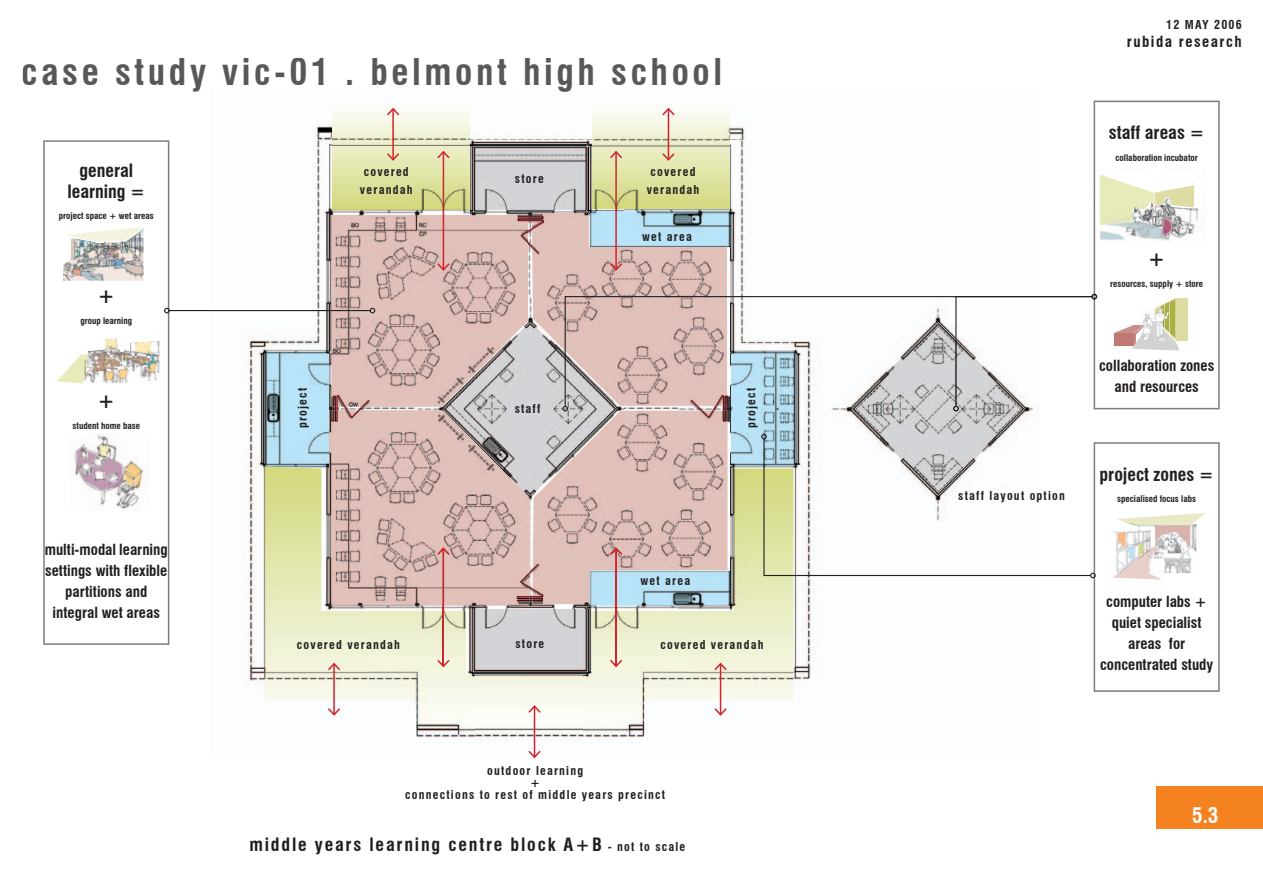
<style>
.page{position:relative;width:1263px;height:893px;background:#fff}
.page>*{position:absolute;margin:0;border:0;box-sizing:border-box;transform-origin:0 0}
.t1{font:700 condensed 36px "Swiss 721 BT";letter-spacing:.1em;color:#57585a}
.t2{font:700 condensed 21px "Swiss 721 BT";color:#fff}
.t3{font:700 condensed 21px "Swiss 721 BT";color:#231f20}
.t4{font:700 condensed 18px "Swiss 721 BT";letter-spacing:.1em;color:#231f20}
.t5{font:700 condensed 18px/21px "Swiss 721 BT";color:#231f20;text-align:center}
.t6{font:700 condensed 15px/21px "Swiss 721 BT";color:#231f20;text-align:center}
.t7{font:700 condensed 15px "Swiss 721 BT";letter-spacing:.1em;color:#231f20}
.t8{font:700 condensed 12px/18px "Swiss 721 BT";letter-spacing:.1em;color:#231f20;text-align:center}
.t9{font:700 condensed 9px "Swiss 721 BT";color:#231f20}
.s1{font-size:12px}
</style>
<div class="page">
<div style="left:1157px;top:787px;width:106px;height:42px;background:#f58220"></div>
<img style="left:210px;top:110px;width:155px;height:579px">
<img style="left:470px;top:112px;width:275px;height:28px">
<img style="left:470px;top:140px;width:155px;height:76px">
<img style="left:729px;top:140px;width:302px;height:551px">
<img style="left:365px;top:210px;width:105px;height:5px">
<img style="left:625px;top:209px;width:104px;height:39px">
<img style="left:528px;top:248px;width:4px;height:47px">
<img style="left:678px;top:407px;width:51px;height:59px">
<img style="left:370px;top:407px;width:48px;height:3px">
<img style="left:625px;top:407px;width:53px;height:4px">
<img style="left:522px;top:498px;width:51px;height:111px">
<img style="left:441px;top:322px;width:177px;height:176px">
<img style="left:263px;top:352px;width:65px;height:113px">
<img style="left:732px;top:407px;width:65px;height:58px">
<img style="left:590px;top:212px;width:140px;height:34px">
<div style="left:476px;top:609px;width:106px;height:52px;background:#d3d4d7"></div>
<img style="left:331px;top:215px;width:197px;height:192px">
<img style="left:264px;top:466px;width:106px;height:236px">
<img style="left:688px;top:466px;width:105px;height:241px">
<img style="left:370px;top:606px;width:106px;height:132px">
<img style="left:582px;top:604px;width:106px;height:134px">
<img style="left:475px;top:661px;width:107px;height:88px">
<img style="left:333px;top:110px;width:137px;height:100px">
<img style="left:593px;top:112px;width:137px;height:97px">
<img style="left:532px;top:213px;width:195px;height:193px">
<hr style="left:615px;top:548px;width:2px;height:118px;background:#d1232a">
<svg style="left:608px;top:658px;width:16px;height:10px"></svg>
<hr style="left:443px;top:548px;width:1px;height:118px;background:#d1232a">
<svg style="left:436px;top:658px;width:15px;height:10px"></svg>
<hr style="left:615px;top:152px;width:2px;height:118px;background:#d1232a">
<svg style="left:608px;top:150px;width:16px;height:10px"></svg>
<svg style="left:608px;top:262px;width:16px;height:10px"></svg>
<hr style="left:443px;top:152px;width:1px;height:118px;background:#d1232a">
<svg style="left:436px;top:150px;width:15px;height:10px"></svg>
<svg style="left:436px;top:262px;width:15px;height:10px"></svg>
<img style="left:329px;top:410px;width:201px;height:196px">
<img style="left:499px;top:467px;width:31px;height:31px">
<svg style="left:437px;top:547px;width:13px;height:59px"></svg>
<img style="left:532px;top:411px;width:195px;height:193px">
<svg style="left:610px;top:547px;width:12px;height:23px"></svg>
<svg style="left:333px;top:395px;width:15px;height:15px"></svg>
<svg style="left:358px;top:400px;width:12px;height:10px"></svg>
<img style="left:332px;top:410px;width:28px;height:12px">
<img style="left:696px;top:407px;width:33px;height:15px">
<img style="left:701px;top:411px;width:26px;height:11px">
<img style="left:530px;top:569px;width:2px;height:32px">
<img style="left:517px;top:572px;width:13px;height:30px">
<img style="left:532px;top:564px;width:11px;height:37px">
<img style="left:528px;top:216px;width:4px;height:32px">
<img style="left:517px;top:215px;width:11px;height:29px">
<img style="left:532px;top:216px;width:12px;height:39px">
<hr style="left:720px;top:664px;width:1px;height:51px;background:#d1232a">
<svg style="left:713px;top:661px;width:15px;height:11px"></svg>
<svg style="left:714px;top:707px;width:13px;height:9px"></svg>
<hr style="left:333px;top:664px;width:2px;height:51px;background:#d1232a">
<svg style="left:326px;top:661px;width:16px;height:11px"></svg>
<svg style="left:328px;top:707px;width:13px;height:9px"></svg>
<hr style="left:534px;top:706px;width:1px;height:51px;background:#d1232a">
<svg style="left:527px;top:704px;width:15px;height:10px"></svg>
<svg style="left:528px;top:749px;width:13px;height:10px"></svg>
<hr style="left:668px;top:109px;width:1px;height:51px;background:#d1232a">
<svg style="left:661px;top:107px;width:15px;height:10px"></svg>
<svg style="left:661px;top:152px;width:15px;height:10px"></svg>
<hr style="left:392px;top:109px;width:2px;height:51px;background:#d1232a">
<svg style="left:385px;top:107px;width:16px;height:10px"></svg>
<svg style="left:385px;top:152px;width:16px;height:10px"></svg>
<svg style="left:43px;top:140px;width:126px;height:505px"></svg>
<div style="left:1094px;top:442px;width:126px;height:250px;border:2px solid #7a7e81"></div>
<img style="left:69px;top:434px;width:80px;height:76px">
<svg style="left:57px;top:328px;width:102px;height:55px"></svg>
<img style="left:63px;top:265px;width:80px;height:16px">
<svg style="left:61px;top:224px;width:85px;height:41px"></svg>
<img style="left:1112px;top:524px;width:84px;height:49px">
<svg style="left:1118px;top:533px;width:8px;height:13px"></svg>
<svg style="left:1139px;top:543px;width:4px;height:3px"></svg>
<svg style="left:1117px;top:513px;width:89px;height:10px"></svg>
<img style="left:1126px;top:523px;width:68px;height:3px">
<img style="left:1155px;top:525px;width:35px;height:21px">
<svg style="left:1113px;top:573px;width:49px;height:7px"></svg>
<img style="left:1119px;top:546px;width:39px;height:27px">
<img style="left:559px;top:89px;width:12px;height:3px">
<img style="left:472px;top:145px;width:117px;height:65px">
<hr style="left:169px;top:310px;width:201px;height:1px;background:#231f20">
<svg style="left:164px;top:308px;width:6px;height:5px"></svg>
<svg style="left:370px;top:308px;width:5px;height:5px"></svg>
<svg style="left:564px;top:295px;width:389px;height:112px"></svg>
<svg style="left:562px;top:406px;width:6px;height:5px"></svg>
<svg style="left:763px;top:438px;width:329px;height:139px"></svg>
<svg style="left:1090px;top:573px;width:6px;height:5px"></svg>
<svg style="left:761px;top:434px;width:6px;height:5px"></svg>
<img style="left:850px;top:322px;width:176px;height:174px">
<svg style="left:953px;top:101px;width:267px;height:310px"></svg>
<p class="t1" style="left:21px;top:50px;width:702px">case study vic-01 . belmont high school</p>
<p class="t5" style="left:67px;top:159px;width:79px">general learning =</p>
<p class="t9" style="left:59px;top:210px;width:97px">project space + wet areas</p>
<p class="t3" style="left:98px;top:283px;width:19px">+</p>
<p class="t9" style="left:80px;top:315px;width:53px">group learning</p>
<p class="t3" style="left:98px;top:388px;width:19px">+</p>
<p class="t9" style="left:73px;top:420px;width:69px">student home base</p>
<p class="t6" style="left:45px;top:539px;width:125px">multi-modal learning settings with flexible partitions and integral wet areas</p>
<p class="t8" style="left:360px;top:162px;width:54px">covered verandah</p>
<p class="t8" style="left:515px;top:170px;width:30px">store</p>
<p class="t8" style="left:647px;top:162px;width:54px">covered verandah</p>
<p class="t8" style="left:642px;top:227px;width:51px">wet area</p>
<p class="t8" style="left:293px;top:428px;width:42px;rotate:-90deg">project</p>
<p class="t8" style="left:742px;top:428px;width:42px;rotate:-90deg">project</p>
<p class="t8" style="left:515px;top:400px;width:27px">staff</p>
<p class="t8" style="left:640px;top:572px;width:51px">wet area</p>
<p class="t8" style="left:515px;top:634px;width:30px">store</p>
<p class="t8" style="left:297px;top:635px;width:105px">covered verandah</p>
<p class="t8" style="left:660px;top:635px;width:105px">covered verandah</p>
<p class="t8" style="left:405px;top:764px;width:261px;line-height:12px">outdoor learning<br>+<br>connections to rest of middle years precinct</p>
<p class="t4" style="left:249px;top:834px;width:437px">middle years learning centre block A+B <span class="s1">- not to scale</span></p>
<p class="t8" style="left:1166px;top:15px;width:77px">12 MAY 2006</p>
<p class="t7" style="left:1127px;top:32px;width:116px">rubida research</p>
<p class="t5" style="left:1109px;top:122px;width:97px">staff areas =</p>
<p class="t9" style="left:1115px;top:152px;width:84px">collaboration incubator</p>
<p class="t8" style="left:958px;top:486px;width:108px">staff layout option</p>
<p class="t3" style="left:1148px;top:245px;width:19px">+</p>
<p class="t9" style="left:1110px;top:278px;width:95px">resources, supply + store</p>
<p class="t6" style="left:1099px;top:355px;width:117px">collaboration zones and resources</p>
<p class="t5" style="left:1099px;top:464px;width:116px">project zones =</p>
<p class="t9" style="left:1117px;top:493px;width:80px">specialised focus labs</p>
<p class="t6" style="left:1100px;top:591px;width:115px">computer labs + quiet specialist areas for concentrated study</p>
<p class="t2" style="left:1192px;top:802px;width:28px">5.3</p>
</div>
